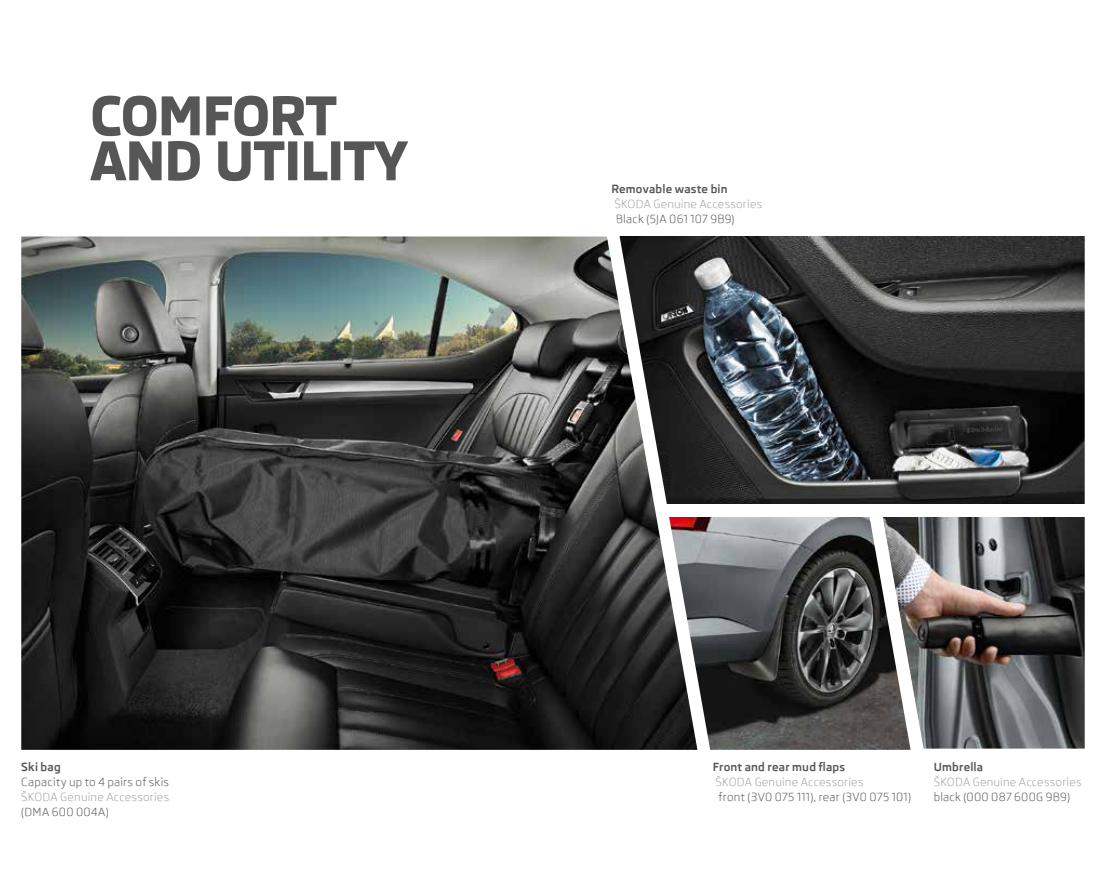
<style>
.page{position:relative;width:1106px;height:893px;background:#fff}
.page>*{position:absolute;margin:0;border:0;box-sizing:border-box;transform-origin:0 0}
.t1{font:800 54px/45px "Skoda Pro";letter-spacing:-.02em;color:#565656}
.t2{font:11.4px "Skoda Pro";letter-spacing:.02em;color:#565656}
.t3{font:11.4px "Skoda Pro";letter-spacing:.02em;color:#a0a1a1}
.t4{font:700 11.4px "Skoda Pro";letter-spacing:.015em;color:#565656}
</style>
<div class="page">
<svg style="left:1084px;top:517px;width:1px;height:232px"></svg>
<img style="left:21px;top:236px;width:573px;height:514px">
<img style="left:731px;top:517px;width:138px;height:233px">
<img style="left:731px;top:236px;width:353px;height:268px">
<img style="left:948px;top:517px;width:136px;height:232px">
<svg style="left:594px;top:236px;width:137px;height:514px;background:#4b4b4c"></svg>
<svg style="left:869px;top:517px;width:79px;height:233px"></svg>
<div style="left:663px;top:504px;width:443px;height:13px;background:#fff"></div>
<h1 class="t1" style="left:90px;top:93px;width:319px">COMFORT<br>AND UTILITY</h1>
<p class="t4" style="left:611px;top:183px;width:118px">Removable waste bin</p>
<p class="t3" style="left:614px;top:198px;width:149px">ŠKODA Genuine Accessories</p>
<p class="t2" style="left:616px;top:213px;width:120px">Black (5JA 061 107 9B9)</p>
<p class="t4" style="left:21px;top:760px;width:41px">Ski bag</p>
<p class="t2" style="left:21px;top:775px;width:149px">Capacity up to 4 pairs of skis</p>
<p class="t3" style="left:21px;top:790px;width:149px">ŠKODA Genuine Accessories</p>
<p class="t2" style="left:21px;top:805px;width:89px">(DMA 600 004A)</p>
<p class="t4" style="left:712px;top:760px;width:134px">Front and rear mud flaps</p>
<p class="t3" style="left:715px;top:775px;width:149px">ŠKODA Genuine Accessories</p>
<p class="t2" style="left:718px;top:790px;width:194px">front (3V0 075 111), rear (3V0 075 101)</p>
<p class="t4" style="left:933px;top:760px;width:51px">Umbrella</p>
<p class="t3" style="left:933px;top:775px;width:149px">ŠKODA Genuine Accessories</p>
<p class="t2" style="left:933px;top:790px;width:138px">black (000 087 600G 9B9)</p>
</div>
